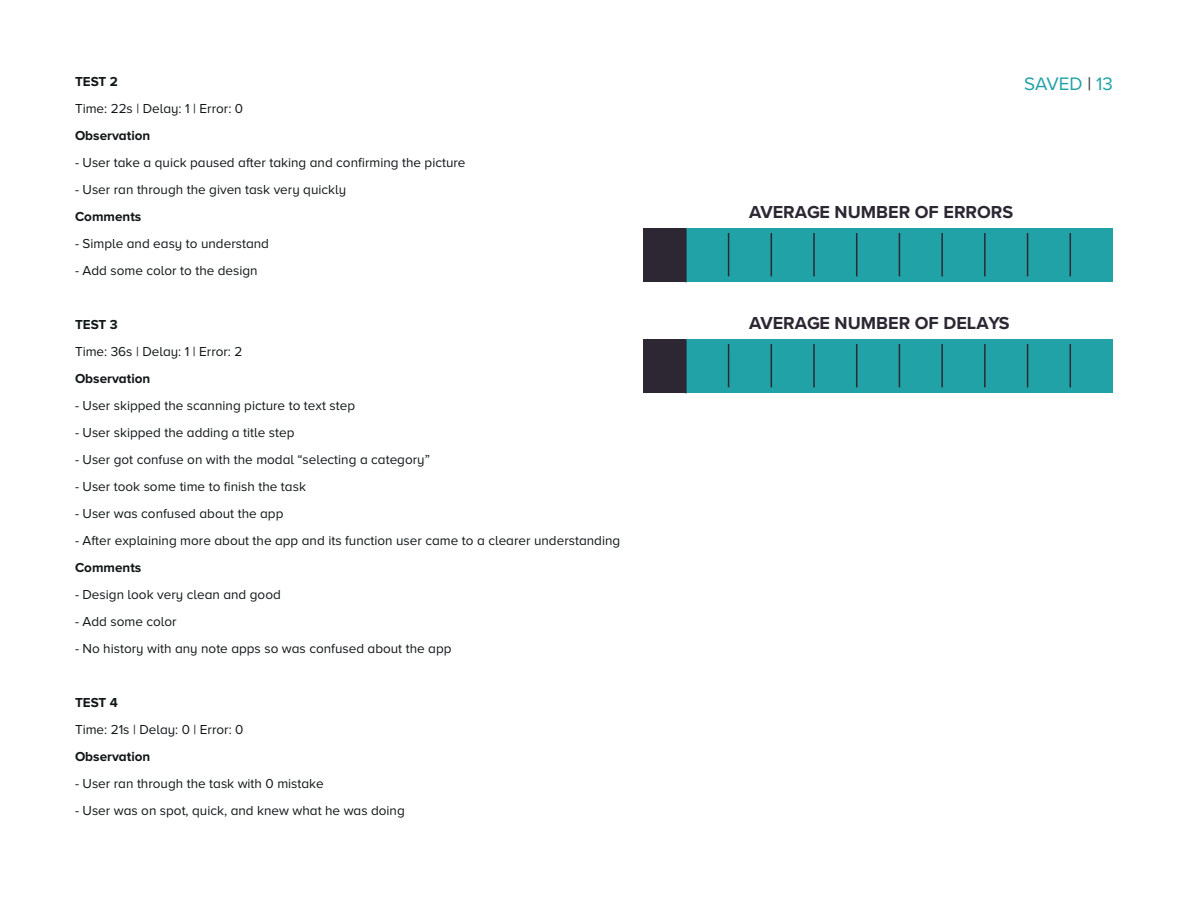
<style>
.page{position:relative;width:1188px;height:918px;background:#fff}
.page>*{position:absolute;margin:0;border:0;box-sizing:border-box;transform-origin:0 0}
.t1{font:18.75px "Proxima Nova";color:#20a1a5}
.t2{font:700 18px "Proxima Nova";color:#2d2733}
.body_copy{font:13.5px "Proxima Nova A";color:#111616}
.body_copy-2{font:700 13.5px "Proxima Nova A";color:#111616}
.s1{color:#2d2732}
</style>
<div class="page">
<div style="left:643px;top:229px;width:470px;height:53px;background:#20a2a6"></div>
<div style="left:643px;top:229px;width:43px;height:53px;background:#2d2733"></div>
<hr style="left:685px;top:229px;width:2px;height:53px;background:#2d2733">
<hr style="left:728px;top:233px;width:1px;height:43px;background:#2d2733">
<hr style="left:771px;top:233px;width:1px;height:43px;background:#2d2733">
<hr style="left:813px;top:233px;width:2px;height:43px;background:#2d2733">
<hr style="left:856px;top:233px;width:1px;height:43px;background:#2d2733">
<hr style="left:899px;top:233px;width:1px;height:43px;background:#2d2733">
<hr style="left:1027px;top:233px;width:1px;height:43px;background:#2d2733">
<hr style="left:1070px;top:233px;width:1px;height:43px;background:#2d2733">
<hr style="left:984px;top:233px;width:2px;height:43px;background:#2d2733">
<hr style="left:941px;top:233px;width:2px;height:43px;background:#2d2733">
<div style="left:643px;top:340px;width:470px;height:53px;background:#20a2a6"></div>
<div style="left:643px;top:340px;width:43px;height:53px;background:#2d2733"></div>
<hr style="left:685px;top:340px;width:2px;height:53px;background:#2d2733">
<hr style="left:728px;top:344px;width:1px;height:43px;background:#2d2733">
<hr style="left:771px;top:344px;width:1px;height:43px;background:#2d2733">
<hr style="left:813px;top:344px;width:2px;height:43px;background:#2d2733">
<hr style="left:856px;top:344px;width:1px;height:43px;background:#2d2733">
<hr style="left:899px;top:344px;width:1px;height:43px;background:#2d2733">
<hr style="left:1027px;top:344px;width:1px;height:43px;background:#2d2733">
<hr style="left:1070px;top:344px;width:1px;height:43px;background:#2d2733">
<hr style="left:984px;top:344px;width:2px;height:43px;background:#2d2733">
<hr style="left:941px;top:344px;width:2px;height:43px;background:#2d2733">
<p class="body_copy-2" style="left:75px;top:73px;width:45px">TEST 2</p>
<h1 class="t1" style="left:1024px;top:70px;width:90px">SAVED <span class="s1">|</span> 13</h1>
<p class="body_copy" style="left:75px;top:101px;width:170px">Time: 22s | Delay: 1 | Error: 0</p>
<p class="body_copy-2" style="left:75px;top:127px;width:77px">Observation</p>
<p class="body_copy" style="left:75px;top:155px;width:392px">- User take a quick paused after taking and confirming the picture</p>
<p class="body_copy" style="left:75px;top:182px;width:273px">- User ran through the given task very quickly</p>
<p class="body_copy-2" style="left:75px;top:208px;width:68px">Comments</p>
<p class="body_copy" style="left:75px;top:236px;width:196px">- Simple and easy to understand</p>
<p class="body_copy" style="left:75px;top:263px;width:184px">- Add some color to the design</p>
<h2 class="t2" style="left:749px;top:198px;width:266px">AVERAGE NUMBER OF ERRORS</h2>
<p class="body_copy-2" style="left:75px;top:316px;width:44px">TEST 3</p>
<p class="body_copy" style="left:75px;top:344px;width:169px">Time: 36s | Delay: 1 | Error: 2</p>
<p class="body_copy-2" style="left:75px;top:370px;width:77px">Observation</p>
<p class="body_copy" style="left:75px;top:398px;width:282px">- User skipped the scanning picture to text step</p>
<p class="body_copy" style="left:75px;top:425px;width:221px">- User skipped the adding a title step</p>
<p class="body_copy" style="left:75px;top:452px;width:356px">- User got confuse on with the modal “selecting a category”</p>
<p class="body_copy" style="left:75px;top:479px;width:232px">- User took some time to finish the task</p>
<p class="body_copy" style="left:75px;top:506px;width:210px">- User was confused about the app</p>
<p class="body_copy" style="left:75px;top:533px;width:547px">- After explaining more about the app and its function user came to a clearer understanding</p>
<p class="body_copy-2" style="left:75px;top:559px;width:68px">Comments</p>
<p class="body_copy" style="left:75px;top:587px;width:207px">- Design look very clean and good</p>
<p class="body_copy" style="left:75px;top:614px;width:103px">- Add some color</p>
<p class="body_copy" style="left:75px;top:641px;width:378px">- No history with any note apps so was confused about the app</p>
<p class="body_copy-2" style="left:75px;top:694px;width:45px">TEST 4</p>
<p class="body_copy" style="left:75px;top:722px;width:170px">Time: 21s | Delay: 0 | Error: 0</p>
<p class="body_copy-2" style="left:75px;top:748px;width:77px">Observation</p>
<p class="body_copy" style="left:75px;top:776px;width:250px">- User ran through the task with 0 mistake</p>
<p class="body_copy" style="left:75px;top:803px;width:331px">- User was on spot, quick, and knew what he was doing</p>
<h2 class="t2" style="left:749px;top:309px;width:262px">AVERAGE NUMBER OF DELAYS</h2>
</div>
